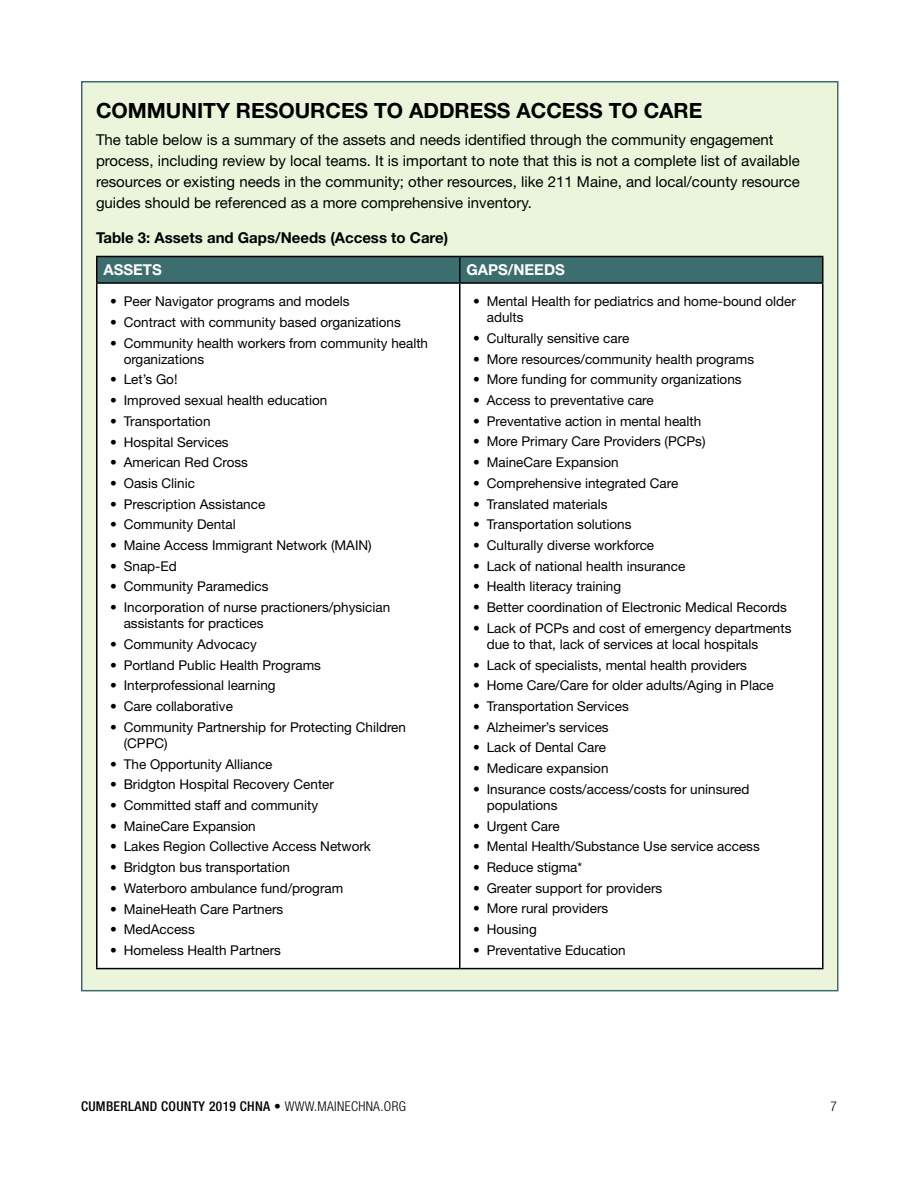
<style>
.page{position:relative;width:918px;height:1188px;background:#fff}
.page>*{position:absolute;margin:0;border:0;box-sizing:border-box;transform-origin:0 0}
.t1{font:700 21px "Helvetica Neue LT Std";color:#000}
.t2{font:15px/21px "Helvetica Neue LT Std";color:#000}
.t3{font:700 15px "Helvetica Neue LT Std";color:#000}
.t4{font:700 15px "Helvetica Neue LT Std";color:#fff}
.t5{font:13.5px/16.2px "Helvetica Neue LT Std";color:#000}
.t6{font:500 condensed 13.5px "Helvetica Neue LT Std";letter-spacing:.025em;color:#000}
.t7{font:300 condensed 13.5px "Helvetica Neue LT Std";color:#000}
.s1{font-weight:300}
</style>
<div class="page">
<div style="left:82px;top:82px;width:756px;height:909px;background:#eaf5dc"></div>
<div style="left:98px;top:284px;width:724px;height:684px;background:#fff"></div>
<hr style="left:96px;top:256px;width:364px;height:1px;background:#000">
<hr style="left:96px;top:257px;width:2px;height:25px;background:#000">
<hr style="left:460px;top:256px;width:364px;height:1px;background:#000">
<svg style="left:97px;top:256px;width:725px;height:26px;background:#396869"></svg>
<hr style="left:822px;top:257px;width:2px;height:25px;background:#000">
<hr style="left:96px;top:282px;width:364px;height:2px;background:#000">
<hr style="left:96px;top:284px;width:2px;height:684px;background:#000">
<hr style="left:460px;top:282px;width:364px;height:2px;background:#000">
<hr style="left:459px;top:284px;width:1px;height:684px;background:#000">
<hr style="left:822px;top:284px;width:2px;height:684px;background:#000">
<hr style="left:96px;top:968px;width:364px;height:1px;background:#000">
<hr style="left:460px;top:968px;width:364px;height:1px;background:#000">
<h1 class="t1" style="left:96px;top:97px;width:608px">COMMUNITY RESOURCES TO ADDRESS ACCESS TO CARE</h1>
<p class="t2" style="left:96px;top:129px;width:705px">The table below is a summary of the assets and needs identified through the community engagement process, including review by local teams. It is important to note that this is not a complete list of available resources or existing needs in the community; other resources, like 211 Maine, and local/county resource guides should be referenced as a more comprehensive inventory.</p>
<p class="t3" style="left:96px;top:228px;width:354px">Table 3: Assets and Gaps/Needs (Access to Care)</p>
<p class="t4" style="left:104px;top:260px;width:60px">ASSETS</p>
<p class="t4" style="left:466px;top:260px;width:100px">GAPS/NEEDS</p>
<p class="t5" style="left:110px;top:293px;width:241px">• Peer Navigator programs and models</p>
<p class="t5" style="left:110px;top:314px;width:292px">• Contract with community based organizations</p>
<p class="t5" style="left:124px;top:334px;width:306px;text-indent:-14px">• Community health workers from community health organizations</p>
<p class="t5" style="left:110px;top:371px;width:69px">• Let’s Go!</p>
<p class="t5" style="left:110px;top:392px;width:219px">• Improved sexual health education</p>
<p class="t5" style="left:110px;top:413px;width:102px">• Transportation</p>
<p class="t5" style="left:110px;top:433px;width:120px">• Hospital Services</p>
<p class="t5" style="left:110px;top:454px;width:139px">• American Red Cross</p>
<p class="t5" style="left:110px;top:475px;width:86px">• Oasis Clinic</p>
<p class="t5" style="left:110px;top:496px;width:157px">• Prescription Assistance</p>
<p class="t5" style="left:110px;top:516px;width:127px">• Community Dental</p>
<p class="t5" style="left:110px;top:537px;width:263px">• Maine Access Immigrant Network (MAIN)</p>
<p class="t5" style="left:110px;top:558px;width:68px">• Snap-Ed</p>
<p class="t5" style="left:110px;top:578px;width:160px">• Community Paramedics</p>
<p class="t5" style="left:124px;top:599px;width:268px;text-indent:-14px">• Incorporation of nurse practioners/physician assistants for practices</p>
<p class="t5" style="left:110px;top:636px;width:148px">• Community Advocacy</p>
<p class="t5" style="left:110px;top:657px;width:212px">• Portland Public Health Programs</p>
<p class="t5" style="left:110px;top:677px;width:167px">• Interprofessional learning</p>
<p class="t5" style="left:110px;top:698px;width:124px">• Care collaborative</p>
<p class="t5" style="left:124px;top:719px;width:284px;text-indent:-14px">• Community Partnership for Protecting Children (CPPC)</p>
<p class="t5" style="left:110px;top:756px;width:164px">• The Opportunity Alliance</p>
<p class="t5" style="left:110px;top:776px;width:225px">• Bridgton Hospital Recovery Center</p>
<p class="t5" style="left:110px;top:797px;width:209px">• Committed staff and community</p>
<p class="t5" style="left:110px;top:818px;width:147px">• MaineCare Expansion</p>
<p class="t5" style="left:110px;top:838px;width:262px">• Lakes Region Collective Access Network</p>
<p class="t5" style="left:110px;top:859px;width:181px">• Bridgton bus transportation</p>
<p class="t5" style="left:110px;top:880px;width:235px">• Waterboro ambulance fund/program</p>
<p class="t5" style="left:110px;top:900px;width:175px">• MaineHeath Care Partners</p>
<p class="t5" style="left:110px;top:921px;width:86px">• MedAccess</p>
<p class="t5" style="left:110px;top:942px;width:172px">• Homeless Health Partners</p>
<p class="t5" style="left:487px;top:293px;width:311px;text-indent:-14px">• Mental Health for pediatrics and home-bound older adults</p>
<p class="t5" style="left:473px;top:330px;width:158px">• Culturally sensitive care</p>
<p class="t5" style="left:473px;top:351px;width:282px">• More resources/community health programs</p>
<p class="t5" style="left:473px;top:371px;width:270px">• More funding for community organizations</p>
<p class="t5" style="left:473px;top:392px;width:182px">• Access to preventative care</p>
<p class="t5" style="left:473px;top:413px;width:230px">• Preventative action in mental health</p>
<p class="t5" style="left:473px;top:433px;width:234px">• More Primary Care Providers (PCPs)</p>
<p class="t5" style="left:473px;top:454px;width:147px">• MaineCare Expansion</p>
<p class="t5" style="left:473px;top:475px;width:207px">• Comprehensive integrated Care</p>
<p class="t5" style="left:473px;top:495px;width:136px">• Translated materials</p>
<p class="t5" style="left:473px;top:516px;width:160px">• Transportation solutions</p>
<p class="t5" style="left:473px;top:537px;width:182px">• Culturally diverse workforce</p>
<p class="t5" style="left:473px;top:558px;width:214px">• Lack of national health insurance</p>
<p class="t5" style="left:473px;top:578px;width:150px">• Health literacy training</p>
<p class="t5" style="left:473px;top:599px;width:315px">• Better coordination of Electronic Medical Records</p>
<p class="t5" style="left:487px;top:620px;width:306px;text-indent:-14px">• Lack of PCPs and cost of emergency departments due to that, lack of services at local hospitals</p>
<p class="t5" style="left:473px;top:656px;width:275px">• Lack of specialists, mental health providers</p>
<p class="t5" style="left:473px;top:677px;width:302px">• Home Care/Care for older adults/Aging in Place</p>
<p class="t5" style="left:473px;top:698px;width:157px">• Transportation Services</p>
<p class="t5" style="left:473px;top:719px;width:137px">• Alzheimer’s services</p>
<p class="t5" style="left:473px;top:739px;width:134px">• Lack of Dental Care</p>
<p class="t5" style="left:473px;top:760px;width:137px">• Medicare expansion</p>
<p class="t5" style="left:487px;top:781px;width:264px;text-indent:-14px">• Insurance costs/access/costs for uninsured populations</p>
<p class="t5" style="left:473px;top:818px;width:88px">• Urgent Care</p>
<p class="t5" style="left:473px;top:838px;width:288px">• Mental Health/Substance Use service access</p>
<p class="t5" style="left:473px;top:859px;width:111px">• Reduce stigma*</p>
<p class="t5" style="left:473px;top:880px;width:191px">• Greater support for providers</p>
<p class="t5" style="left:473px;top:900px;width:137px">• More rural providers</p>
<p class="t5" style="left:473px;top:921px;width:65px">• Housing</p>
<p class="t5" style="left:473px;top:942px;width:154px">• Preventative Education</p>
<p class="t6" style="left:81px;top:1098px;width:327px">CUMBERLAND COUNTY 2019 CHNA <span class="s1">• WWW.MAINECHNA.ORG</span></p>
<p class="t7" style="left:831px;top:1098px;width:8px">7</p>
</div>
